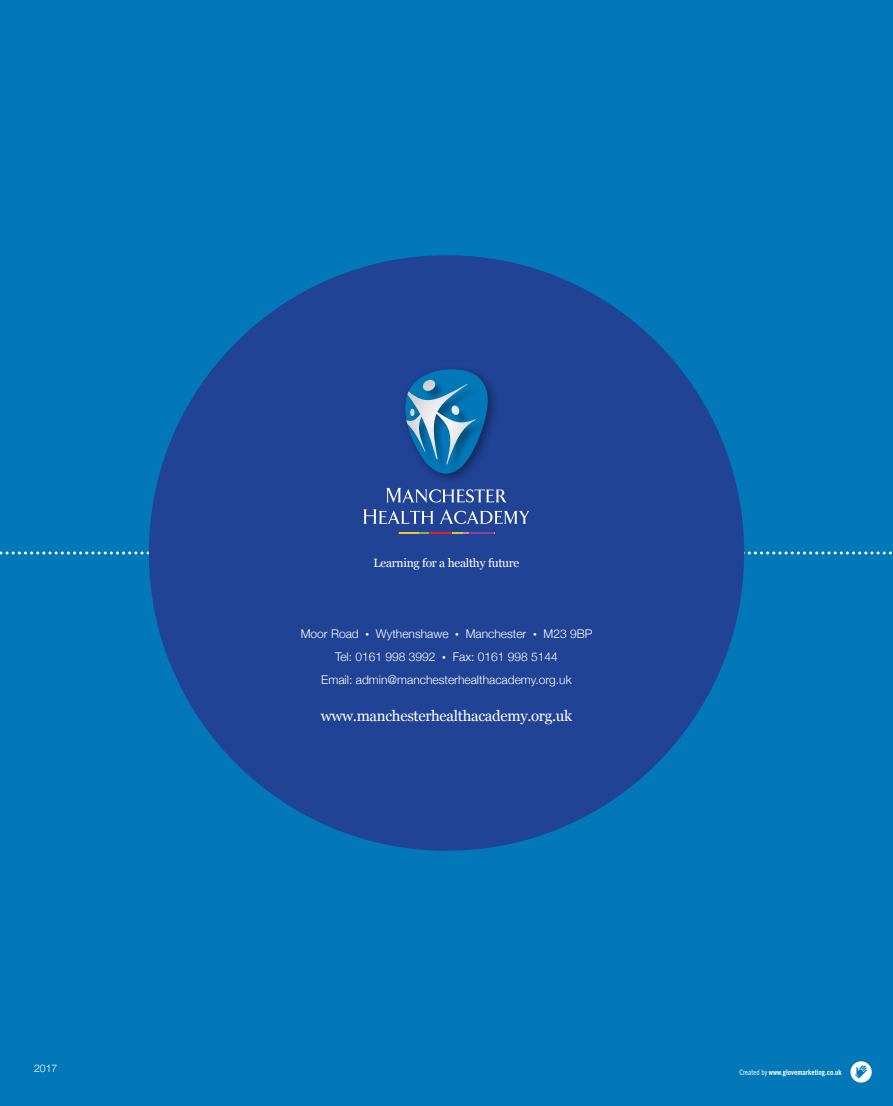
<style>
.page{position:relative;width:893px;height:1106px;background:#0278b8}
.page>*{position:absolute;margin:0;border:0;box-sizing:border-box;transform-origin:0 0}
.t1{font:15px "Georgia";letter-spacing:-.02em;color:#fff}
.t2{font:300 12px/23px "Helvetica Neue";color:#fff;text-align:center}
.t3{font:12px "Georgia";letter-spacing:-.02em;color:#fff}
.t4{font:300 10.5px "Helvetica Neue";color:#fff}
.t5{font:7.5px "Trade Gothic Bold Cond Twenty";color:#fff}
.s1{font-size:7.5px}
.s2{font-family:"Trade Gothic Cond Eighteen"}
</style>
<div class="page">
<svg style="left:850px;top:1061px;width:22px;height:21px"></svg>
<svg style="left:0;top:551px;width:892px;height:3px"></svg>
<div style="left:149px;top:255px;width:595px;height:595px;background:#204396;border-radius:50%"></div>
<svg style="left:363px;top:509px;width:167px;height:15px"></svg>
<hr style="left:399px;top:533px;width:95px;height:1px;background:#e91d2c">
<hr style="left:453px;top:533px;width:41px;height:1px;background:#f27496">
<svg style="left:469px;top:533px;width:25px;height:1px"></svg>
<svg style="left:399px;top:533px;width:29px;height:1px"></svg>
<svg style="left:386px;top:368px;width:121px;height:135px"></svg>
<p class="t4" style="left:34px;top:1059px;width:25px">2017</p>
<p class="t3" style="left:374px;top:553px;width:147px">Learning for a healthy future</p>
<p class="t2" style="left:301px;top:621px;width:293px">Moor Road <span class="s1">•</span> Wythenshawe <span class="s1">•</span> Manchester <span class="s1">•</span> M23 9BP<br>Tel: 0161 998 3992 <span class="s1">•</span> Fax: 0161 998 5144<br>Email: admin@manchesterhealthacademy.org.uk</p>
<p class="t1" style="left:321px;top:705px;width:253px">www.manchesterhealthacademy.org.uk</p>
<p class="t5" style="left:739px;top:1067px;width:104px"><span class="s2">Created by</span> www.glovemarketing.co.uk</p>
</div>
